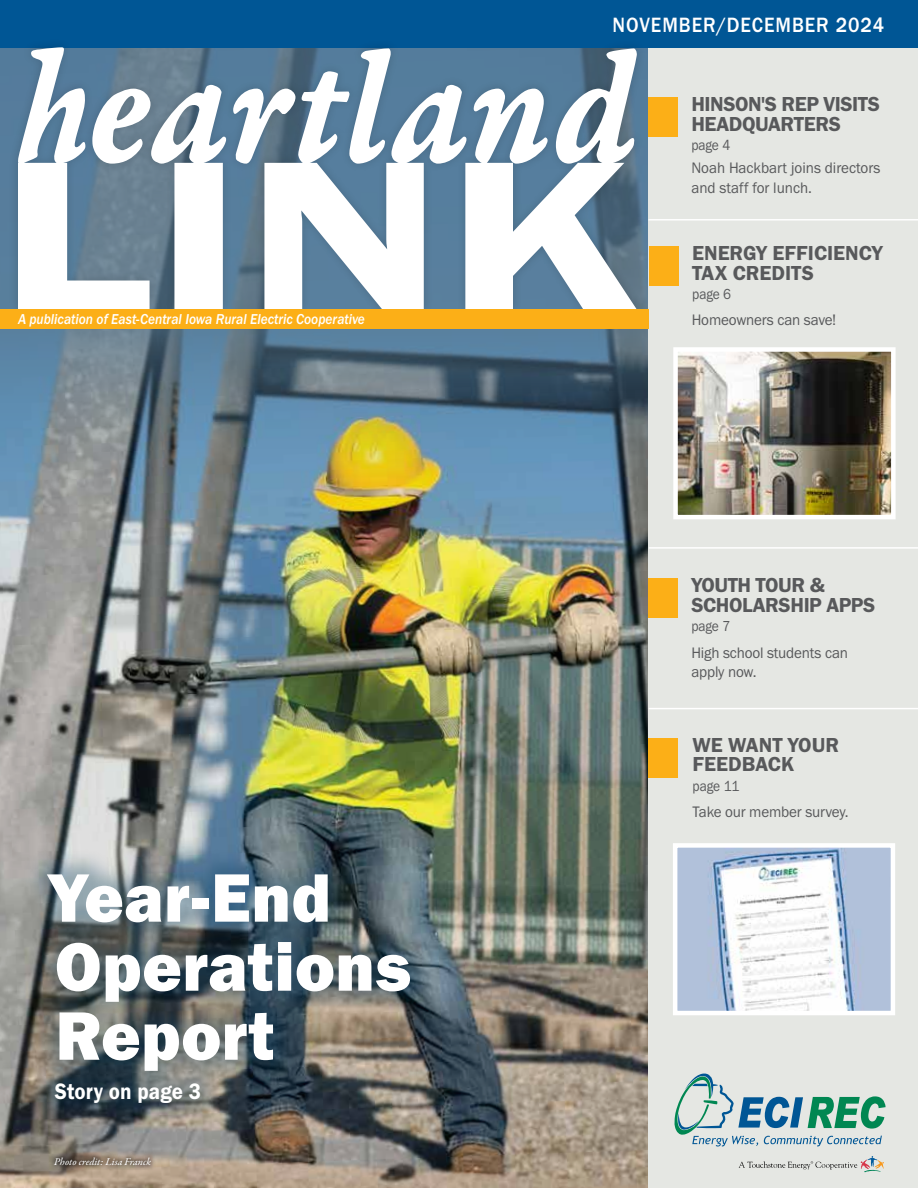
<style>
.page{position:relative;width:918px;height:1188px;background:#fff}
.page>*{position:absolute;margin:0;border:0;box-sizing:border-box;transform-origin:0 0}
.t1{font:70.8px/69px "Franklin Gothic URW Hea";letter-spacing:.005em;color:#fff;scale:.95 1}
.t2{font:23.1px "Franklin Gothic URW Dem";letter-spacing:.005em;color:#fff;scale:.91 1}
.t3{font:500 21.45px "Franklin Gothic URW";letter-spacing:.05em;color:#fff;scale:.91 1}
.t4{font:21px/19.5px "Franklin Gothic URW Dem";letter-spacing:-.015em;color:#58595b}
.t5{font:15.75px/19.5px "Franklin Gothic URW Boo";letter-spacing:-.01em;color:#58595b;scale:.96 1}
.t6{font:15px "Franklin Gothic URW Boo";letter-spacing:-.01em;color:#58595b;scale:.9 1}
.t7{font:14.85px "Franklin Gothic URW Med Ita";color:#fff;scale:.91 1}
.t8{font:10.5px "Garamond Premr Pro Med It";letter-spacing:-.005em;color:#fff}
</style>
<div class="page">
<img style="left:0;top:537px;width:648px;height:651px">
<div style="left:48px;top:1151px;width:108px;height:20px;background:#000;opacity:.75"></div>
<div style="left:648px;top:47px;width:270px;height:1141px;background:#e5e7e3"></div>
<svg style="left:739px;top:1156px;width:145px;height:16px"></svg>
<svg style="left:674px;top:1074px;width:212px;height:72px"></svg>
<div style="left:648px;top:578px;width:29px;height:40px;background:#fcaf17"></div>
<div style="left:648px;top:97px;width:29px;height:40px;background:#fcaf17"></div>
<hr style="left:649px;top:547px;width:269px;height:2px;background:#fff">
<hr style="left:649px;top:708px;width:269px;height:1px;background:#fff">
<hr style="left:648px;top:219px;width:270px;height:2px;background:#fff">
<div style="left:649px;top:246px;width:30px;height:40px;background:#fcaf17"></div>
<img style="left:678px;top:352px;width:213px;height:162px">
<div style="left:673px;top:347px;width:223px;height:172px;border:4px solid #fff"></div>
<div style="left:648px;top:738px;width:30px;height:40px;background:#fcaf17"></div>
<img style="left:678px;top:848px;width:212px;height:162px">
<div style="left:673px;top:843px;width:222px;height:172px;border:4px solid #fff"></div>
<img style="left:0;top:47px;width:648px;height:490px">
<div style="left:0;top:0;width:918px;height:47px;background:#005695"></div>
<div style="left:8px;top:38px;width:638px;height:281px;background:#000;opacity:.16"></div>
<svg style="left:18px;top:47px;width:619px;height:263px"></svg>
<div style="left:0;top:310px;width:648px;height:19px;background:#fcaf17"></div>
<div style="left:22px;top:848px;width:413px;height:280px;background:#00385c;opacity:.34"></div>
<p class="t7" style="left:18px;top:310px;width:383px">A publication of East-Central Iowa Rural Electric Cooperative</p>
<h1 class="t1" style="left:48px;top:862px;width:384px">Year-End<br>Operations<br>Report</h1>
<h2 class="t2" style="left:55px;top:1077px;width:162px">Story on page 3</h2>
<p class="t8" style="left:54px;top:1155px;width:99px">Photo credit: Lisa Franck</p>
<h3 class="t3" style="left:613px;top:11px;width:300px">NOVEMBER/DECEMBER 2024</h3>
<h3 class="t4" style="left:691px;top:94px;width:190px">HINSON'S REP VISITS<br>HEADQUARTERS</h3>
<p class="t6" style="left:691px;top:136px;width:45px">page 4</p>
<p class="t5" style="left:691px;top:158px;width:199px">Noah Hackbart joins directors and staff for lunch.</p>
<h3 class="t4" style="left:692px;top:243px;width:192px">ENERGY EFFICIENCY<br>TAX CREDITS</h3>
<p class="t6" style="left:692px;top:285px;width:45px">page 6</p>
<p class="t5" style="left:692px;top:310px;width:152px">Homeowners can save!</p>
<h3 class="t4" style="left:691px;top:575px;width:186px">YOUTH TOUR &amp;<br>SCHOLARSHIP APPS</h3>
<p class="t6" style="left:691px;top:617px;width:45px">page 7</p>
<p class="t5" style="left:691px;top:642px;width:165px">High school students can apply now.</p>
<h3 class="t4" style="left:693px;top:735px;width:148px">WE WANT YOUR<br>FEEDBACK</h3>
<p class="t6" style="left:693px;top:777px;width:54px">page 11</p>
<p class="t5" style="left:693px;top:802px;width:164px">Take our member survey.</p>
</div>
